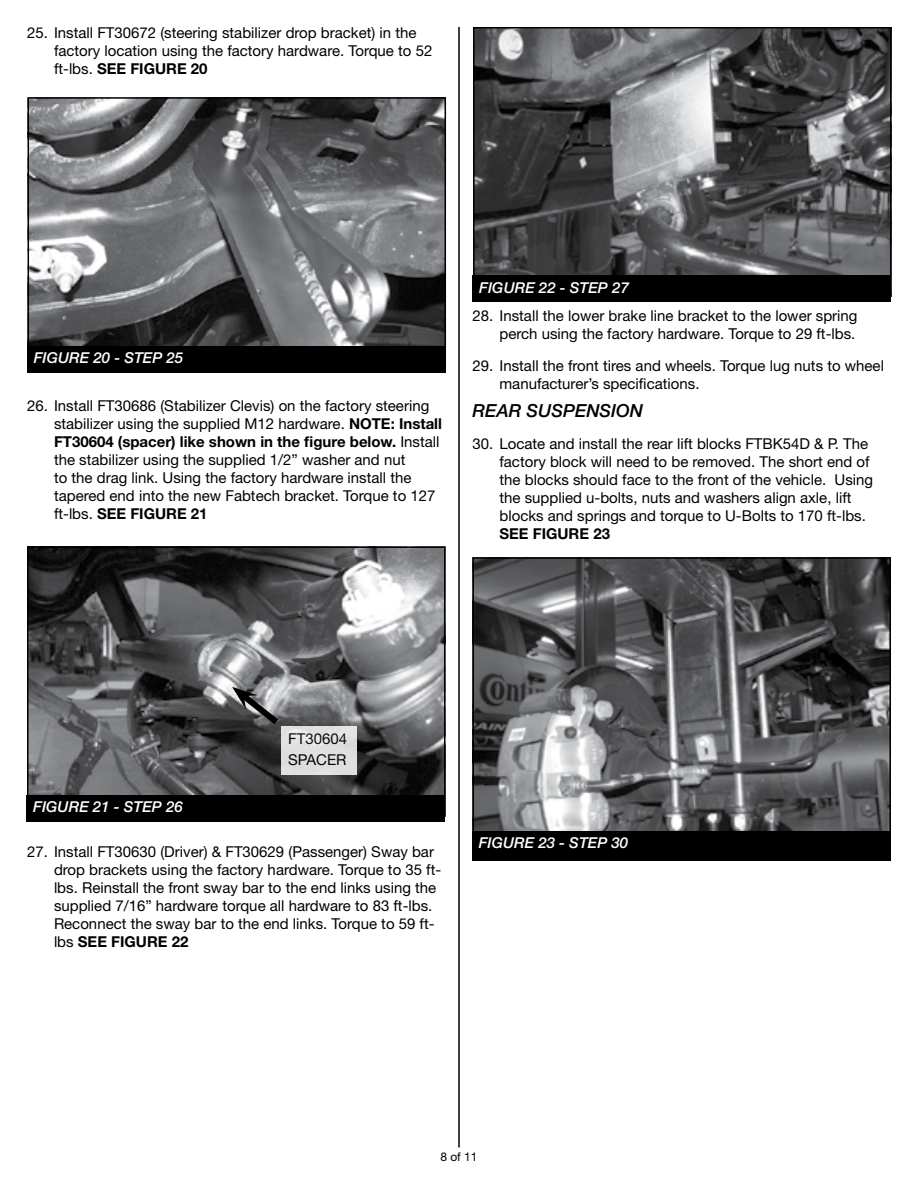
<style>
.page{position:relative;width:918px;height:1188px;background:#fff}
.page>*{position:absolute;margin:0;border:0;box-sizing:border-box;transform-origin:0 0}
.t1{font:italic 500 18px "Helvetica Neue LT Std";color:#000}
.t2{font:15px/18px "Helvetica Neue LT Std";color:#000}
.t3{font:italic 500 15px "Helvetica Neue LT Std";color:#fff}
.t4{font:700 15px "Helvetica Neue LT Std";color:#000}
.t5{font:12px "Helvetica Neue LT Std";color:#000}
.s1{font-weight:700}
</style>
<div class="page">
<hr style="left:458px;top:27px;width:2px;height:1121px;background:#000">
<img style="left:31px;top:100px;width:412px;height:246px">
<div style="left:28px;top:97px;width:418px;height:270px;border:2px solid #000"></div>
<div style="left:27px;top:346px;width:419px;height:27px;background:#000"></div>
<img style="left:30px;top:549px;width:413px;height:246px">
<div style="left:27px;top:546px;width:419px;height:270px;border:2px solid #000"></div>
<div style="left:26px;top:795px;width:419px;height:27px;background:#000"></div>
<img style="left:476px;top:30px;width:413px;height:245px">
<div style="left:473px;top:27px;width:419px;height:270px;border:2px solid #000"></div>
<div style="left:472px;top:275px;width:419px;height:27px;background:#000"></div>
<img style="left:475px;top:560px;width:413px;height:271px">
<div style="left:472px;top:557px;width:419px;height:298px;border:2px solid #000"></div>
<div style="left:472px;top:831px;width:418px;height:30px;background:#000"></div>
<div style="left:281px;top:726px;width:76px;height:48px;background:#e0e0e0"></div>
<svg style="left:232px;top:687px;width:53px;height:43px;background:#696a6b"></svg>
<p class="t2" style="left:54px;top:23px;width:380px;text-indent:-27px">25. Install FT30672 (steering stabilizer drop bracket) in the factory location using the factory hardware. Torque to 52 ft-lbs. <span class="s1">SEE FIGURE 20</span></p>
<p class="t3" style="left:34px;top:349px;width:151px">FIGURE 20 - STEP 25</p>
<p class="t2" style="left:54px;top:397px;width:390px;text-indent:-27px">26. Install FT30686 (Stabilizer Clevis) on the factory steering stabilizer using the supplied M12 hardware. <span class="s1">NOTE: Install FT30604 (spacer) like shown in the figure below.</span> Install the stabilizer using the supplied 1/2” washer and nut<br>to the drag link. Using the factory hardware install the tapered end into the new Fabtech bracket. Torque to 127 ft-lbs. <span class="s1">SEE FIGURE 21</span></p>
<p class="t3" style="left:479px;top:279px;width:151px">FIGURE 22 - STEP 27</p>
<p class="t2" style="left:472px;top:307px;width:387px;text-align:right">28. Install the lower brake line bracket to the lower spring perch using the factory hardware. Torque to 29 ft-lbs.</p>
<p class="t2" style="left:499px;top:356px;width:386px;text-indent:-27px">29. Install the front tires and wheels. Torque lug nuts to wheel manufacturer’s specifications.</p>
<p class="t1" style="left:472px;top:400px;width:172px">REAR SUSPENSION</p>
<p class="t2" style="left:500px;top:434px;width:375px;text-indent:-27px">30. Locate and install the rear lift blocks FTBK54D &amp; P. The factory block will need to be removed. The short end of the blocks should face to the front of the vehicle. Using the supplied u-bolts, nuts and washers align axle, lift blocks and springs and torque to U-Bolts to 170 ft-lbs.</p>
<p class="t4" style="left:500px;top:524px;width:112px">SEE FIGURE 23</p>
<p class="t3" style="left:33px;top:798px;width:151px">FIGURE 21 - STEP 26</p>
<p class="t2" style="left:288px;top:728px;width:60px;line-height:21px">FT30604<br>SPACER</p>
<p class="t2" style="left:54px;top:842px;width:389px;text-indent:-27px">27. Install FT30630 (Driver) &amp; FT30629 (Passenger) Sway bar drop brackets using the factory hardware. Torque to 35 ft&shy;lbs. Reinstall the front sway bar to the end links using the supplied 7/16” hardware torque all hardware to 83 ft-lbs.<br>Reconnect the sway bar to the end links. Torque to 59 ft&shy;lbs <span class="s1">SEE FIGURE 22</span></p>
<p class="t3" style="left:479px;top:834px;width:151px">FIGURE 23 - STEP 30</p>
<p class="t5" style="left:440px;top:1150px;width:39px">8 of 11</p>
</div>
